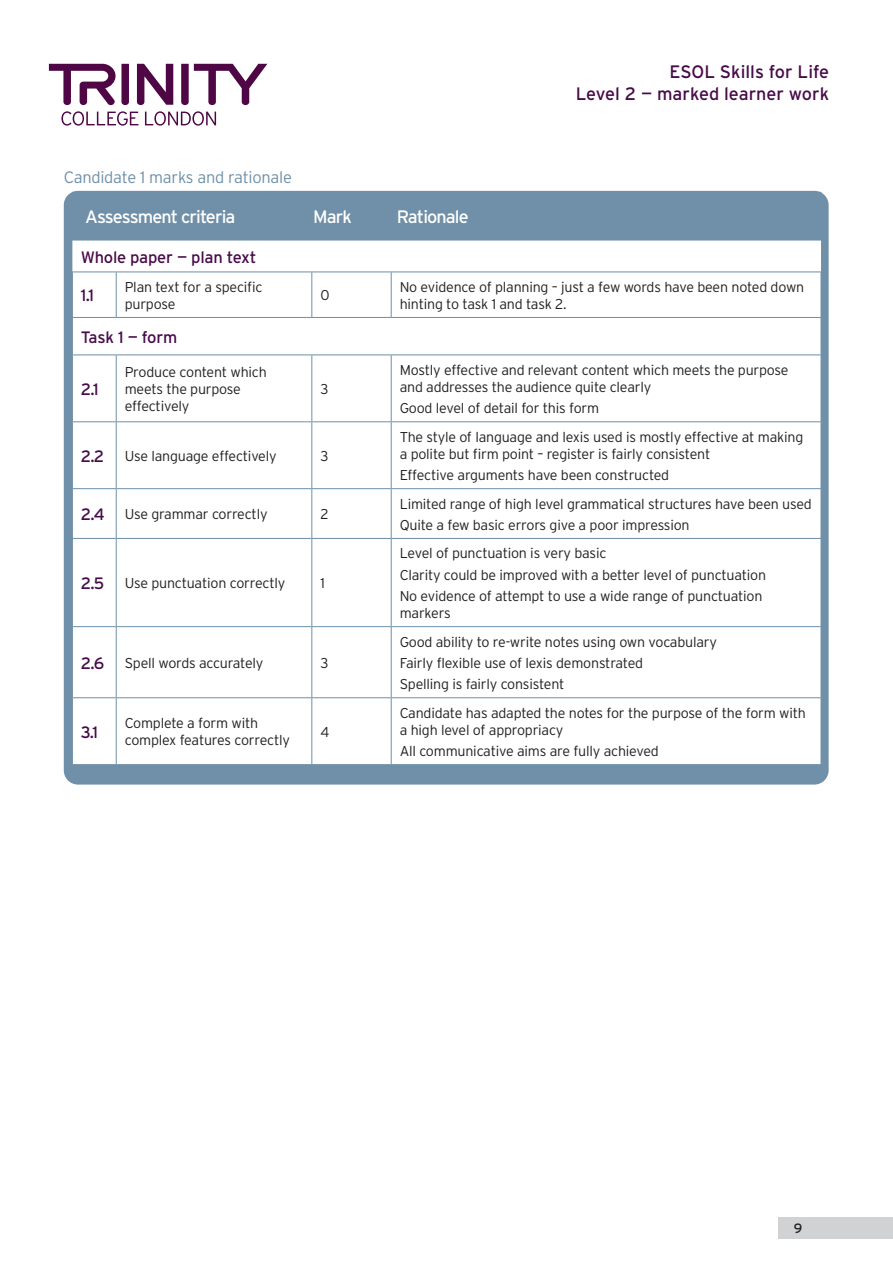
<style>
.page{position:relative;width:893px;height:1263px;background:#fff}
.page>*{position:absolute;margin:0;border:0;box-sizing:border-box;transform-origin:0 0}
.t1{font:18px/21.6px "Interstate";color:#480c49;text-align:right}
.t2{font:18px "Interstate";letter-spacing:-.05em;color:#fff}
.t3{font:16.5px "Interstate";letter-spacing:-.015em;color:#480c49}
.t4{font:300 16.5px "Interstate";letter-spacing:-.015em;color:#6f90a8}
.t5{font:300 14.25px/17.1px "Interstate";letter-spacing:-.015em;color:#231f20}
.t6{font:13.5px "Interstate";color:#231f20}
.s1{font-weight:400;font-size:16.5px;color:#480c49}
</style>
<div class="page">
<svg style="left:49px;top:64px;width:218px;height:62px"></svg>
<div style="left:778px;top:1217px;width:115px;height:21px;background:#d1d2d4"></div>
<div style="left:65px;top:192px;width:762px;height:591px;background:#6f90a8;border-radius:13px"></div>
<div style="left:72px;top:241px;width:749px;height:31px;background:#fff"></div>
<div style="left:73px;top:273px;width:748px;height:491px;background:#fff"></div>
<hr style="left:116px;top:355px;width:1px;height:66px;background:#6f90a8">
<hr style="left:311px;top:355px;width:1px;height:66px;background:#6f90a8">
<hr style="left:391px;top:355px;width:1px;height:66px;background:#6f90a8">
<hr style="left:72px;top:421px;width:44px;height:1px;background:#6f90a8">
<hr style="left:116px;top:421px;width:196px;height:1px;background:#6f90a8">
<hr style="left:116px;top:422px;width:1px;height:66px;background:#6f90a8">
<hr style="left:312px;top:421px;width:79px;height:1px;background:#6f90a8">
<hr style="left:311px;top:422px;width:1px;height:66px;background:#6f90a8">
<hr style="left:391px;top:421px;width:430px;height:1px;background:#6f90a8">
<hr style="left:391px;top:422px;width:1px;height:66px;background:#6f90a8">
<hr style="left:72px;top:488px;width:44px;height:1px;background:#6f90a8">
<hr style="left:116px;top:488px;width:196px;height:1px;background:#6f90a8">
<hr style="left:116px;top:489px;width:1px;height:49px;background:#6f90a8">
<hr style="left:312px;top:488px;width:79px;height:1px;background:#6f90a8">
<hr style="left:311px;top:489px;width:1px;height:49px;background:#6f90a8">
<hr style="left:391px;top:488px;width:430px;height:1px;background:#6f90a8">
<hr style="left:391px;top:489px;width:1px;height:49px;background:#6f90a8">
<hr style="left:116px;top:539px;width:1px;height:87px;background:#6f90a8">
<hr style="left:311px;top:539px;width:1px;height:87px;background:#6f90a8">
<hr style="left:391px;top:539px;width:1px;height:87px;background:#6f90a8">
<hr style="left:116px;top:627px;width:1px;height:70px;background:#6f90a8">
<hr style="left:311px;top:627px;width:1px;height:70px;background:#6f90a8">
<hr style="left:391px;top:627px;width:1px;height:70px;background:#6f90a8">
<hr style="left:116px;top:698px;width:1px;height:66px;background:#6f90a8">
<hr style="left:311px;top:698px;width:1px;height:66px;background:#6f90a8">
<hr style="left:391px;top:698px;width:1px;height:66px;background:#6f90a8">
<hr style="left:72px;top:538px;width:44px;height:1px;background:#6f90a8">
<hr style="left:116px;top:538px;width:196px;height:1px;background:#6f90a8">
<hr style="left:312px;top:538px;width:79px;height:1px;background:#6f90a8">
<hr style="left:391px;top:538px;width:430px;height:1px;background:#6f90a8">
<hr style="left:72px;top:626px;width:44px;height:1px;background:#6f90a8">
<hr style="left:116px;top:626px;width:196px;height:1px;background:#6f90a8">
<hr style="left:312px;top:626px;width:79px;height:1px;background:#6f90a8">
<hr style="left:391px;top:626px;width:430px;height:1px;background:#6f90a8">
<hr style="left:72px;top:697px;width:44px;height:1px;background:#6f90a8">
<hr style="left:116px;top:697px;width:196px;height:1px;background:#6f90a8">
<hr style="left:312px;top:697px;width:79px;height:1px;background:#6f90a8">
<hr style="left:391px;top:697px;width:430px;height:1px;background:#6f90a8">
<hr style="left:72px;top:192px;width:44px;height:1px;background:#6f90a8">
<hr style="left:391px;top:192px;width:430px;height:1px;background:#6f90a8">
<hr style="left:821px;top:193px;width:1px;height:47px;background:#6f90a8">
<hr style="left:116px;top:272px;width:1px;height:45px;background:#6f90a8">
<hr style="left:311px;top:272px;width:1px;height:45px;background:#6f90a8">
<hr style="left:391px;top:272px;width:1px;height:45px;background:#6f90a8">
<hr style="left:72px;top:317px;width:44px;height:1px;background:#6f90a8">
<hr style="left:116px;top:317px;width:196px;height:1px;background:#6f90a8">
<hr style="left:312px;top:317px;width:79px;height:1px;background:#6f90a8">
<hr style="left:391px;top:317px;width:430px;height:1px;background:#6f90a8">
<hr style="left:72px;top:355px;width:44px;height:1px;background:#6f90a8">
<hr style="left:116px;top:355px;width:196px;height:1px;background:#6f90a8">
<hr style="left:312px;top:355px;width:79px;height:1px;background:#6f90a8">
<hr style="left:391px;top:355px;width:430px;height:1px;background:#6f90a8">
<p class="t1" style="left:576px;top:61px;width:255px">ESOL Skills for Life<br>Level 2 — marked learner work</p>
<p class="t4" style="left:64px;top:168px;width:230px">Candidate 1 marks and rationale</p>
<p class="t2" style="left:85px;top:207px;width:152px">Assessment criteria</p>
<p class="t2" style="left:313px;top:207px;width:40px">Mark</p>
<p class="t2" style="left:397px;top:207px;width:73px">Rationale</p>
<p class="t3" style="left:81px;top:248px;width:177px">Whole paper — plan text</p>
<p class="t3" style="left:81px;top:286px;width:15px">1.1</p>
<p class="t5" style="left:125px;top:278px;width:139px">Plan text for a specific purpose</p>
<p class="t5" style="left:320px;top:287px;width:11px">0</p>
<p class="t5" style="left:400px;top:278px;width:406px">No evidence of planning – just a few words have been noted down hinting to task 1 and task 2.</p>
<p class="t3" style="left:81px;top:328px;width:98px">Task 1 — form</p>
<p class="t3" style="left:81px;top:380px;width:19px">2.1</p>
<p class="t5" style="left:125px;top:363px;width:144px">Produce content which meets the purpose effectively</p>
<p class="t5" style="left:320px;top:380px;width:10px">3</p>
<p class="t5" style="left:81px;top:447px;width:197px"><span class="s1">2.2</span> Use language effectively</p>
<p class="t5" style="left:320px;top:447px;width:10px">3</p>
<p class="t5" style="left:400px;top:361px;width:390px">Mostly effective and relevant content which meets the purpose and addresses the audience quite clearly</p>
<p class="t5" style="left:400px;top:400px;width:201px">Good level of detail for this form</p>
<p class="t5" style="left:400px;top:428px;width:405px">The style of language and lexis used is mostly effective at making a polite but firm point – register is fairly consistent</p>
<p class="t5" style="left:400px;top:466px;width:271px">Effective arguments have been constructed</p>
<p class="t5" style="left:81px;top:505px;width:188px"><span class="s1">2.4</span> Use grammar correctly</p>
<p class="t5" style="left:320px;top:505px;width:10px">2</p>
<p class="t5" style="left:400px;top:493px;width:414px;line-height:21.3px">Limited range of high level grammatical structures have been used<br>Quite a few basic errors give a poor impression</p>
<p class="t5" style="left:81px;top:574px;width:206px"><span class="s1">2.5</span> Use punctuation correctly</p>
<p class="t5" style="left:320px;top:574px;width:6px">1</p>
<p class="t5" style="left:81px;top:654px;width:184px"><span class="s1">2.6</span> Spell words accurately</p>
<p class="t5" style="left:320px;top:654px;width:10px">3</p>
<p class="t3" style="left:81px;top:723px;width:19px">3.1</p>
<p class="t5" style="left:125px;top:715px;width:167px">Complete a form with complex features correctly</p>
<p class="t5" style="left:320px;top:723px;width:10px">4</p>
<p class="t5" style="left:400px;top:542px;width:368px;line-height:21.3px">Level of punctuation is very basic<br>Clarity could be improved with a better level of punctuation<br>No evidence of attempt to use a wide range of punctuation</p>
<p class="t5" style="left:400px;top:604px;width:52px">markers</p>
<p class="t5" style="left:400px;top:631px;width:319px;line-height:21.3px">Good ability to re-write notes using own vocabulary<br>Fairly flexible use of lexis demonstrated<br>Spelling is fairly consistent</p>
<p class="t5" style="left:400px;top:704px;width:408px">Candidate has adapted the notes for the purpose of the form with a high level of appropriacy</p>
<p class="t5" style="left:400px;top:742px;width:261px">All communicative aims are fully achieved</p>
<p class="t6" style="left:794px;top:1221px;width:10px">9</p>
</div>
